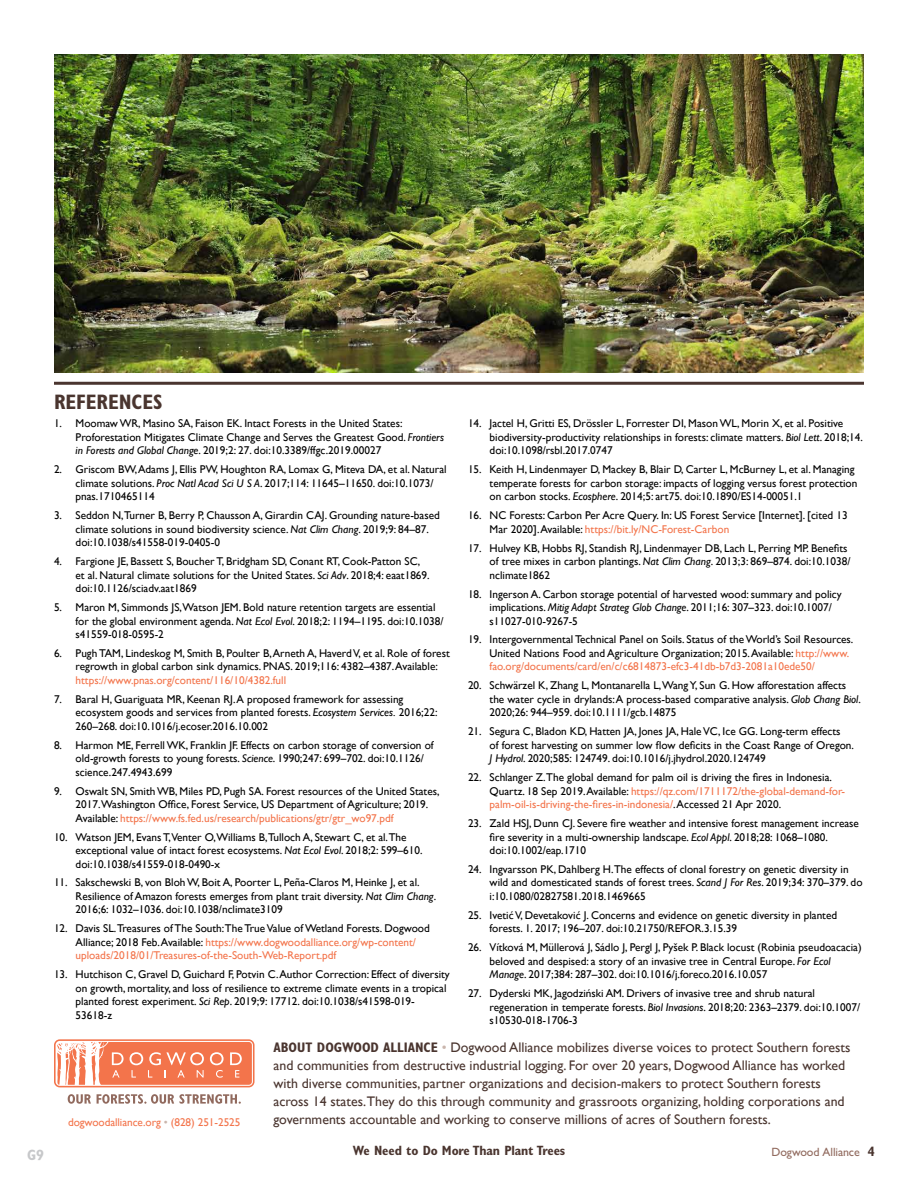
<style>
.page{position:relative;width:918px;height:1188px;background:#fff}
.page>*{position:absolute;margin:0;border:0;box-sizing:border-box;transform-origin:0 0}
.t1{font:700 condensed 21px "Gill Sans MT Pro";color:#4a352f}
.t2{font:700 condensed 15px "Gill Sans MT Pro";color:#c7c8ca}
.t3{font:13.8px/18px "Gill Sans";color:#4a352f}
.t4{font:700 condensed 13.5px "Gill Sans MT Pro";letter-spacing:-.01em;color:#4a352f}
.t5{font:500 12px "Gill Sans MT Pro";letter-spacing:-.01em;color:#916a5e}
.t6{font:11.25px/13.5px "Gill Sans";color:#000}
.t7{font:11.25px/13.5px "Gill Sans";color:#f3744b}
.s1{font-style:italic}
.s2{color:#f3744b}
.s3{color:#000}
.s4{font-family:"Gill Sans MT Pro";font-weight:700;font-stretch:condensed}
.s5{color:#cab6ad}
.s6{font-weight:700;font-stretch:condensed;font-size:13.5px;color:#4a352f}
</style>
<div class="page">
<hr style="left:54px;top:382px;width:810px;height:3px;background:#4a352f">
<img style="left:54px;top:54px;width:810px;height:319px">
<svg style="left:54px;top:1039px;width:201px;height:48px"></svg>
<svg style="left:56px;top:1039px;width:197px;height:47px"></svg>
<svg style="left:68px;top:1094px;width:23px;height:10px"></svg>
<svg style="left:97px;top:1094px;width:144px;height:10px"></svg>
<h2 class="t2" style="left:27px;top:1146px;width:18px">G9</h2>
<h1 class="t1" style="left:54px;top:389px;width:110px">REFERENCES</h1>
<p class="t6" style="left:76px;top:417px;width:370px;text-indent:-22px">1. Moomaw WR, Masino SA, Faison EK. Intact Forests in the United States:<br>Proforestation Mitigates Climate Change and Serves the Greatest Good. <span class="s1">Frontiers in Forests and Global Change</span>. 2019;2: 27. doi:10.3389/ffgc.2019.00027</p>
<p class="t6" style="left:76px;top:463px;width:373px;text-indent:-22px">2. Griscom BW, Adams J, Ellis PW, Houghton RA, Lomax G, Miteva DA, et al. Natural climate solutions. <span class="s1">Proc Natl Acad Sci U S A</span>. 2017;114: 11645–11650. doi:10.1073/ pnas.1710465114</p>
<p class="t6" style="left:76px;top:509px;width:366px;text-indent:-22px">3. Seddon N,Turner B, Berry P, Chausson A, Girardin CAJ. Grounding nature-based climate solutions in sound biodiversity science. <span class="s1">Nat Clim Chang</span>. 2019;9: 84–87. doi:10.1038/s41558-019-0405-0</p>
<p class="t6" style="left:76px;top:554px;width:356px;text-indent:-22px">4. Fargione JE, Bassett S, Boucher T, Bridgham SD, Conant RT, Cook-Patton SC, et al. Natural climate solutions for the United States. <span class="s1">Sci Adv</span>. 2018;4: eaat1869. doi:10.1126/sciadv.aat1869</p>
<p class="t6" style="left:76px;top:600px;width:370px;text-indent:-22px">5. Maron M, Simmonds JS,Watson JEM. Bold nature retention targets are essential for the global environment agenda. <span class="s1">Nat Ecol Evol</span>. 2018;2: 1194–1195. doi:10.1038/ s41559-018-0595-2</p>
<p class="t6" style="left:76px;top:646px;width:376px;text-indent:-22px">6. Pugh TAM, Lindeskog M, Smith B, Poulter B, Arneth A, Haverd V, et al. Role of forest regrowth in global carbon sink dynamics. PNAS. 2019;116: 4382–4387. Available:</p>
<p class="t7" style="left:76px;top:673px;width:212px">https://www.pnas.org/content/116/10/4382.full</p>
<p class="t6" style="left:76px;top:692px;width:364px;text-indent:-22px">7. Baral H, Guariguata MR, Keenan RJ. A proposed framework for assessing ecosystem goods and services from planted forests. <span class="s1">Ecosystem Services.</span> 2016;22:<br>260–268. doi:10.1016/j.ecoser.2016.10.002</p>
<p class="t6" style="left:76px;top:738px;width:360px;text-indent:-22px">8. Harmon ME, Ferrell WK, Franklin JF. Effects on carbon storage of conversion of old-growth forests to young forests. <span class="s1">Science</span>. 1990;247: 699–702. doi:10.1126/ science.247.4943.699</p>
<p class="t6" style="left:76px;top:784px;width:365px;text-indent:-22px">9. Oswalt SN, Smith WB, Miles PD, Pugh SA. Forest resources of the United States,<br>2017.Washington Office, Forest Service, US Department of Agriculture; 2019.<br>Available: <span class="s2">https://www.fs.fed.us/research/publications/gtr/gtr_wo97.pdf</span></p>
<p class="t6" style="left:76px;top:830px;width:348px;text-indent:-22px">10. Watson JEM, Evans T,Venter O,Williams B,Tulloch A, Stewart C, et al.The exceptional value of intact forest ecosystems. <span class="s1">Nat Ecol Evol</span>. 2018;2: 599–610. doi:10.1038/s41559-018-0490-x</p>
<p class="t6" style="left:76px;top:876px;width:362px;text-indent:-22px">11. Sakschewski B, von Bloh W, Boit A, Poorter L, Peña-Claros M, Heinke J, et al.<br>Resilience of Amazon forests emerges from plant trait diversity. <span class="s1">Nat Clim Chang</span>.<br>2016;6: 1032–1036. doi:10.1038/nclimate3109</p>
<p class="t7" style="left:76px;top:922px;width:356px;text-indent:-22px"><span class="s3">12. Davis SL.Treasures of The South:The True Value of Wetland Forests. Dogwood<br>Alliance; 2018 Feb. Available:</span> https://www.dogwoodalliance.org/wp-content/ uploads/2018/01/Treasures-of-the-South-Web-Report.pdf</p>
<p class="t6" style="left:76px;top:968px;width:376px;text-indent:-22px">13. Hutchison C, Gravel D, Guichard F, Potvin C. Author Correction: Effect of diversity on growth, mortality, and loss of resilience to extreme climate events in a tropical planted forest experiment. <span class="s1">Sci Rep</span>. 2019;9: 17712. doi:10.1038/s41598-019- 53618-z</p>
<p class="t6" style="left:490px;top:417px;width:375px;text-indent:-22px">14. Jactel H, Gritti ES, Drössler L, Forrester DI, Mason WL, Morin X, et al. Positive biodiversity-productivity relationships in forests: climate matters. <span class="s1">Biol Lett</span>. 2018;14. doi:10.1098/rsbl.2017.0747</p>
<p class="t6" style="left:490px;top:463px;width:369px;text-indent:-22px">15. Keith H, Lindenmayer D, Mackey B, Blair D, Carter L, McBurney L, et al. Managing temperate forests for carbon storage: impacts of logging versus forest protection on carbon stocks. <span class="s1">Ecosphere</span>. 2014;5: art75. doi:10.1890/ES14-00051.1</p>
<p class="t6" style="left:490px;top:509px;width:360px;text-indent:-22px">16. NC Forests: Carbon Per Acre Query. In: US Forest Service [Internet]. [cited 13<br>Mar 2020]. Available: <span class="s2">https://bit.ly/NC-Forest-Carbon</span></p>
<p class="t6" style="left:490px;top:541px;width:363px;text-indent:-22px">17. Hulvey KB, Hobbs RJ, Standish RJ, Lindenmayer DB, Lach L, Perring MP. Benefits of tree mixes in carbon plantings. <span class="s1">Nat Clim Chang</span>. 2013;3: 869–874. doi:10.1038/ nclimate1862</p>
<p class="t6" style="left:490px;top:587px;width:354px;text-indent:-22px">18. Ingerson A. Carbon storage potential of harvested wood: summary and policy implications. <span class="s1">Mitig Adapt Strateg Glob Change</span>. 2011;16: 307–323. doi:10.1007/ s11027-010-9267-5</p>
<p class="t6" style="left:490px;top:633px;width:365px;text-indent:-22px">19. Intergovernmental Technical Panel on Soils. Status of the World’s Soil Resources.<br>United Nations Food and Agriculture Organization; 2015. Available: <span class="s2">http://www. fao.org/documents/card/en/c/c6814873-efc3-41db-b7d3-2081a10ede50/</span></p>
<p class="t6" style="left:490px;top:679px;width:373px;text-indent:-22px">20. Schwärzel K, Zhang L, Montanarella L,Wang Y, Sun G. How afforestation affects the water cycle in drylands: A process-based comparative analysis. <span class="s1">Glob Chang Biol</span>.<br>2020;26: 944–959. doi:10.1111/gcb.14875</p>
<p class="t6" style="left:490px;top:725px;width:366px;text-indent:-22px">21. Segura C, Bladon KD, Hatten JA, Jones JA, Hale VC, Ice GG. Long-term effects<br>of forest harvesting on summer low flow deficits in the Coast Range of Oregon.<br><span class="s1">J Hydrol</span>. 2020;585: 124749. doi:10.1016/j.jhydrol.2020.124749</p>
<p class="t6" style="left:490px;top:770px;width:357px;text-indent:-22px">22. Schlanger Z.The global demand for palm oil is driving the fires in Indonesia.<br>Quartz. 18 Sep 2019. Available: <span class="s2">https://qz.com/1711172/the-global-demand-for&shy;palm-oil-is-driving-the-fires-in-indonesia/</span>. Accessed 21 Apr 2020.</p>
<p class="t6" style="left:490px;top:816px;width:371px;text-indent:-22px">23. Zald HSJ, Dunn CJ. Severe fire weather and intensive forest management increase fire severity in a multi-ownership landscape. <span class="s1">Ecol Appl</span>. 2018;28: 1068–1080. doi:10.1002/eap.1710</p>
<p class="t6" style="left:490px;top:862px;width:374px;text-indent:-22px">24. Ingvarsson PK, Dahlberg H.The effects of clonal forestry on genetic diversity in wild and domesticated stands of forest trees. <span class="s1">Scand J For Res</span>. 2019;34: 370–379. do i:10.1080/02827581.2018.1469665</p>
<p class="t6" style="left:490px;top:908px;width:349px;text-indent:-22px">25. Ivetić V, Devetaković J. Concerns and evidence on genetic diversity in planted forests. 1. 2017; 196–207. doi:10.21750/REFOR.3.15.39</p>
<p class="t6" style="left:490px;top:941px;width:374px;text-indent:-22px">26. Vítková M, Müllerová J, Sádlo J, Pergl J, Pyšek P. Black locust (Robinia pseudoacacia) beloved and despised: a story of an invasive tree in Central Europe. <span class="s1">For Ecol<br>Manage</span>. 2017;384: 287–302. doi:10.1016/j.foreco.2016.10.057</p>
<p class="t6" style="left:490px;top:986px;width:372px;text-indent:-22px">27. Dyderski MK, Jagodziński AM. Drivers of invasive tree and shrub natural regeneration in temperate forests. <span class="s1">Biol Invasions</span>. 2018;20: 2363–2379. doi:10.1007/ s10530-018-1706-3</p>
<p class="t3" style="left:273px;top:1038px;width:579px"><span class="s4">ABOUT DOGWOOD ALLIANCE</span> <span class="s5">•</span> Dogwood Alliance mobilizes diverse voices to protect Southern forests and communities from destructive industrial logging. For over 20 years, Dogwood Alliance has worked with diverse communities, partner organizations and decision-makers to protect Southern forests across 14 states.They do this through community and grassroots organizing, holding corporations and</p>
<p class="t7" style="left:68px;top:1116px;width:174px">dogwoodalliance.org <span class="s5">•</span> (828) 251-2525</p>
<p class="t3" style="left:273px;top:1110px;width:499px">governments accountable and working to conserve millions of acres of Southern forests.</p>
<p class="t4" style="left:353px;top:1142px;width:214px">We Need to Do More Than Plant Trees</p>
<p class="t5" style="left:772px;top:1144px;width:105px">Dogwood Alliance <span class="s6">4</span></p>
</div>
